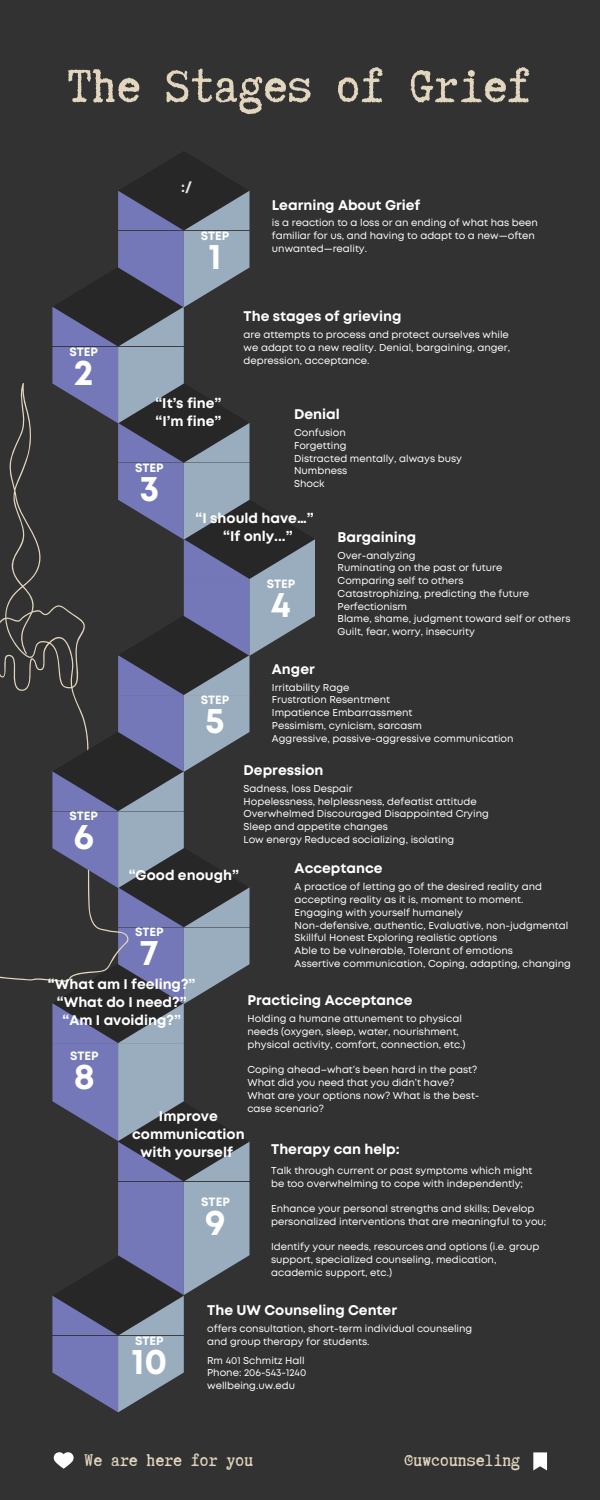
<style>
.page{position:relative;width:600px;height:1500px;background:#323232}
.page>*{position:absolute;margin:0;border:0;box-sizing:border-box;transform-origin:0 0}
.t1{font:55px "Truetypewriter Polygl OTT";color:#e3d6be}
.t2{font:700 36px "Mont";color:#fff}
.t3{font:20px "Truetypewriter Polygl OTT";color:#e3d6be}
.t4{font:700 14px/18px "Mont";color:#fff;text-align:center}
.t5{font:700 14px "Mont";color:#e8e5e0}
.t6{font:700 12px "Mont";color:#fff}
.t7{font:10px/12.8px "Mont";color:#fff}
</style>
<div class="page">
<svg style="left:0;top:383px;width:52px;height:598px"></svg>
<svg style="left:52px;top:152px;width:263px;height:1260px"></svg>
<svg style="left:53px;top:1452px;width:21px;height:17px"></svg>
<svg style="left:533px;top:1452px;width:14px;height:18px"></svg>
<h3 class="t1" style="left:67px;top:58px;width:466px">The Stages of Grief</h3>
<p class="t6" style="left:70px;top:347px;width:30px">STEP</p>
<h4 class="t2" style="left:74px;top:359px;width:21px">2</h4>
<h3 class="t6" style="left:70px;top:812px;width:30px">STEP</h3>
<p class="t2" style="left:74px;top:823px;width:22px">6</p>
<h4 class="t5" style="left:181px;top:182px;width:12px">:/</h4>
<h3 class="t6" style="left:201px;top:231px;width:30px">STEP</h3>
<p class="t2" style="left:209px;top:243px;width:14px">1</p>
<h4 class="t4" style="left:272px;top:197px;width:150px">Learning About Grief</h4>
<p class="t7" style="left:272px;top:217px;width:267px">is a reaction to a loss or an ending of what has been familiar for us, and having to adapt to a new—often unwanted—reality.</p>
<h3 class="t4" style="left:155px;top:396px;width:68px;text-align:left">“It’s fine” “I’m fine”</h3>
<p class="t6" style="left:135px;top:463px;width:30px">STEP</p>
<p class="t2" style="left:139px;top:475px;width:21px">3</p>
<h3 class="t4" style="left:244px;top:308px;width:159px">The stages of grieving</h3>
<p class="t7" style="left:244px;top:329px;width:268px">are attempts to process and protect ourselves while we adapt to a new reality. Denial, bargaining, anger, depression, acceptance.</p>
<h4 class="t4" style="left:294px;top:407px;width:47px">Denial</h4>
<h4 class="t7" style="left:294px;top:427px;width:53px">Confusion</h4>
<h3 class="t7" style="left:294px;top:440px;width:54px">Forgetting</h3>
<h3 class="t7" style="left:294px;top:452px;width:169px">Distracted mentally, always busy</h3>
<p class="t7" style="left:294px;top:465px;width:55px">Numbness</p>
<p class="t7" style="left:294px;top:478px;width:32px">Shock</p>
<p class="t4" style="left:196px;top:510px;width:120px">“I should have…” “If only...”</p>
<h4 class="t6" style="left:267px;top:580px;width:30px">STEP</h4>
<p class="t2" style="left:271px;top:591px;width:22px">4</p>
<p class="t4" style="left:338px;top:529px;width:80px">Bargaining</p>
<p class="t7" style="left:338px;top:549px;width:80px">Over-analyzing</p>
<h3 class="t7" style="left:338px;top:562px;width:166px">Ruminating on the past or future</h3>
<h3 class="t7" style="left:338px;top:575px;width:127px">Comparing self to others</h3>
<p class="t7" style="left:338px;top:588px;width:193px">Catastrophizing, predicting the future</p>
<p class="t7" style="left:338px;top:600px;width:71px">Perfectionism</p>
<p class="t7" style="left:338px;top:613px;width:234px">Blame, shame, judgment toward self or others</p>
<p class="t7" style="left:338px;top:626px;width:139px">Guilt, fear, worry, insecurity</p>
<h4 class="t6" style="left:201px;top:696px;width:30px">STEP</h4>
<h3 class="t2" style="left:205px;top:707px;width:21px">5</h3>
<p class="t4" style="left:272px;top:661px;width:44px">Anger</p>
<p class="t7" style="left:272px;top:681px;width:79px">Irritability Rage</p>
<p class="t7" style="left:272px;top:694px;width:120px">Frustration Resentment</p>
<p class="t7" style="left:272px;top:707px;width:142px">Impatience Embarrassment</p>
<p class="t7" style="left:272px;top:720px;width:152px">Pessimism, cynicism, sarcasm</p>
<p class="t7" style="left:272px;top:732px;width:243px">Aggressive, passive-aggressive communication</p>
<p class="t4" style="left:244px;top:762px;width:81px">Depression</p>
<p class="t7" style="left:244px;top:783px;width:111px">Sadness, loss Despair</p>
<p class="t7" style="left:244px;top:795px;width:235px">Hopelessness, helplessness, defeatist attitude</p>
<p class="t7" style="left:244px;top:808px;width:247px">Overwhelmed Discouraged Disappointed Crying</p>
<p class="t7" style="left:244px;top:821px;width:146px">Sleep and appetite changes</p>
<p class="t7" style="left:244px;top:834px;width:212px">Low energy Reduced socializing, isolating</p>
<p class="t4" style="left:129px;top:867px;width:112px">“Good enough”</p>
<p class="t6" style="left:135px;top:927px;width:30px">STEP</p>
<p class="t2" style="left:140px;top:939px;width:20px">7</p>
<h4 class="t4" style="left:295px;top:860px;width:90px">Acceptance</h4>
<p class="t7" style="left:295px;top:881px;width:249px">A practice of letting go of the desired reality and accepting reality as it is, moment to moment.</p>
<p class="t7" style="left:295px;top:907px;width:170px">Engaging with yourself humanely</p>
<p class="t7" style="left:295px;top:919px;width:275px">Non-defensive, authentic, Evaluative, non-judgmental</p>
<p class="t7" style="left:295px;top:932px;width:204px">Skillful Honest Exploring realistic options</p>
<h4 class="t7" style="left:295px;top:945px;width:220px">Able to be vulnerable, Tolerant of emotions</h4>
<p class="t7" style="left:295px;top:958px;width:278px">Assertive communication, Coping, adapting, changing</p>
<p class="t4" style="left:48px;top:976px;width:149px">“What am I feeling?” “What do I need?” “Am I avoiding?”</p>
<p class="t4" style="left:247px;top:992px;width:167px">Practicing Acceptance</p>
<h3 class="t7" style="left:247px;top:1013px;width:220px">Holding a humane attunement to physical needs (oxygen, sleep, water, nourishment, physical activity, comfort, connection, etc.)</h3>
<h3 class="t7" style="left:247px;top:1064px;width:234px">Coping ahead–what’s been hard in the past?<br>What did you need that you didn’t have?<br>What are your options now? What is the best&shy;case scenario?</h3>
<p class="t6" style="left:70px;top:1052px;width:30px">STEP</p>
<p class="t2" style="left:74px;top:1063px;width:23px">8</p>
<p class="t4" style="left:132px;top:1108px;width:114px">Improve communication with yourself</p>
<h1 class="t4" style="left:271px;top:1141px;width:130px">Therapy can help:</h1>
<p class="t6" style="left:135px;top:1336px;width:30px">STEP</p>
<p class="t2" style="left:131px;top:1348px;width:37px">10</p>
<h3 class="t6" style="left:201px;top:1197px;width:30px">STEP</h3>
<h3 class="t2" style="left:205px;top:1209px;width:22px">9</h3>
<p class="t7" style="left:271px;top:1165px;width:263px">Talk through current or past symptoms which might be too overwhelming to cope with independently;</p>
<p class="t7" style="left:271px;top:1203px;width:277px">Enhance your personal strengths and skills; Develop personalized interventions that are meaningful to you;</p>
<p class="t7" style="left:271px;top:1241px;width:270px">Identify your needs, resources and options (i.e. group support, specialized counseling, medication, academic support, etc.)</p>
<p class="t4" style="left:207px;top:1302px;width:191px">The UW Counseling Center</p>
<p class="t7" style="left:207px;top:1323px;width:267px">offers consultation, short-term individual counseling and group therapy for students.</p>
<p class="t7" style="left:207px;top:1354px;width:99px">Rm 401 Schmitz Hall</p>
<h4 class="t7" style="left:207px;top:1367px;width:101px">Phone: 206-543-1240</h4>
<h3 class="t7" style="left:207px;top:1380px;width:89px">wellbeing.uw.edu</h3>
<p class="t3" style="left:84px;top:1450px;width:170px">We are here for you</p>
<p class="t3" style="left:405px;top:1450px;width:117px">@uwcounseling</p>
</div>
